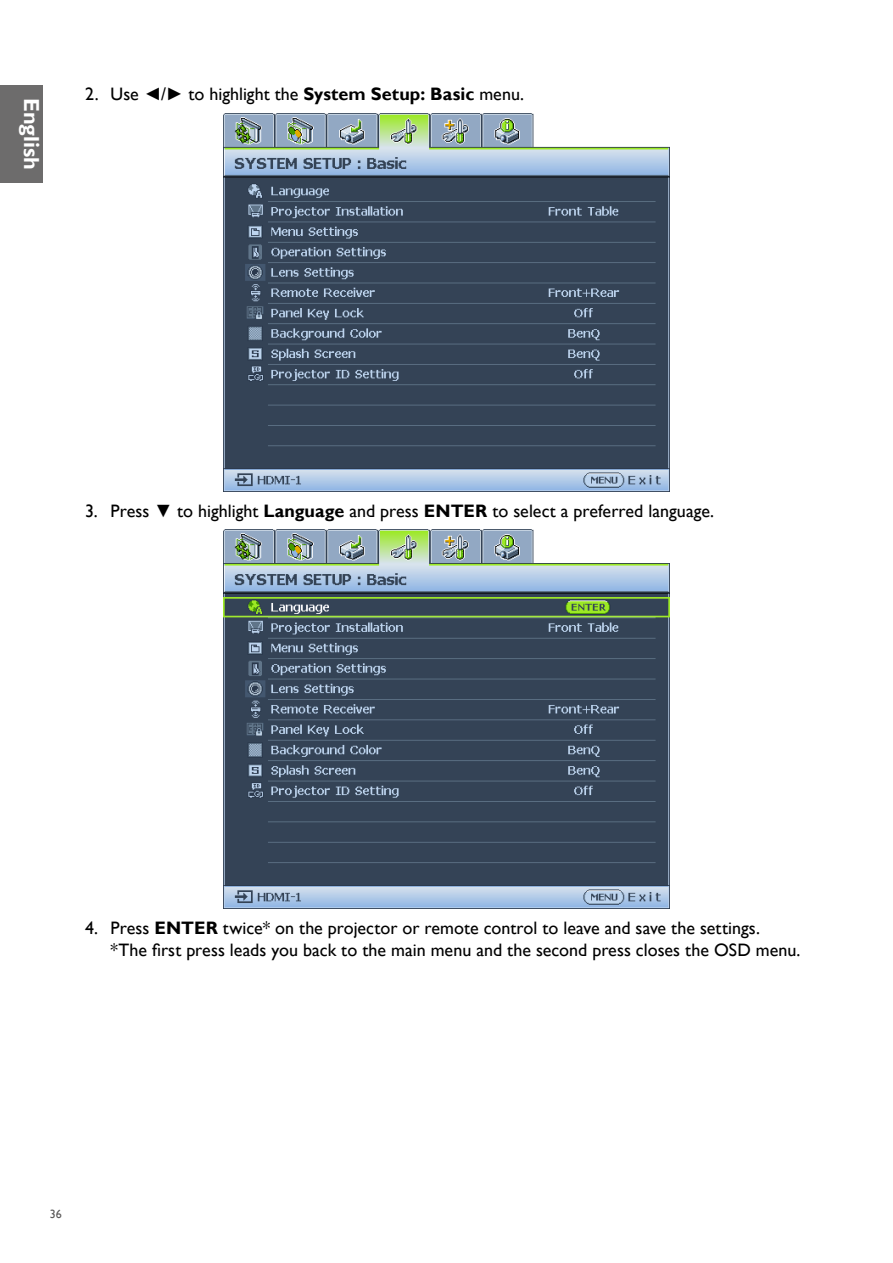
<style>
.page{position:relative;width:893px;height:1263px;background:#fff}
.page>*{position:absolute;margin:0;border:0;box-sizing:border-box;transform-origin:0 0}
.t1{font:700 21.75px "Gill Sans";color:#fff}
.Indent_1{font:18px "Gill Sans";color:#000}
.t2{font:12px "Gill Sans";color:#595757}
.s1{font-family:"Arial"}
.s2{font-weight:700}
</style>
<div class="page">
<div style="left:0;top:85px;width:43px;height:97px;background:#6d6c6c"></div>
<img style="left:223px;top:113px;width:447px;height:379px">
<img style="left:223px;top:530px;width:447px;height:378px">
<p class="t1" style="left:45px;top:98px;width:74px;rotate:90deg">English</p>
<p class="Indent_1" style="left:85px;top:84px;width:440px">2. Use <span class="s1">◄</span>/<span class="s1">►</span> to highlight the <span class="s2">System Setup: Basic</span> menu.</p>
<p class="Indent_1" style="left:85px;top:500px;width:631px">3. Press <span class="s1">▼</span> to highlight <span class="s2">Language</span> and press <span class="s2">ENTER</span> to select a preferred language.</p>
<p class="Indent_1" style="left:85px;top:917px;width:676px">4. Press <span class="s2">ENTER</span> twice* on the projector or remote control to leave and save the settings.</p>
<p class="Indent_1" style="left:111px;top:939px;width:691px">*The first press leads you back to the main menu and the second press closes the OSD menu.</p>
<p class="t2" style="left:50px;top:1207px;width:13px">36</p>
</div>
